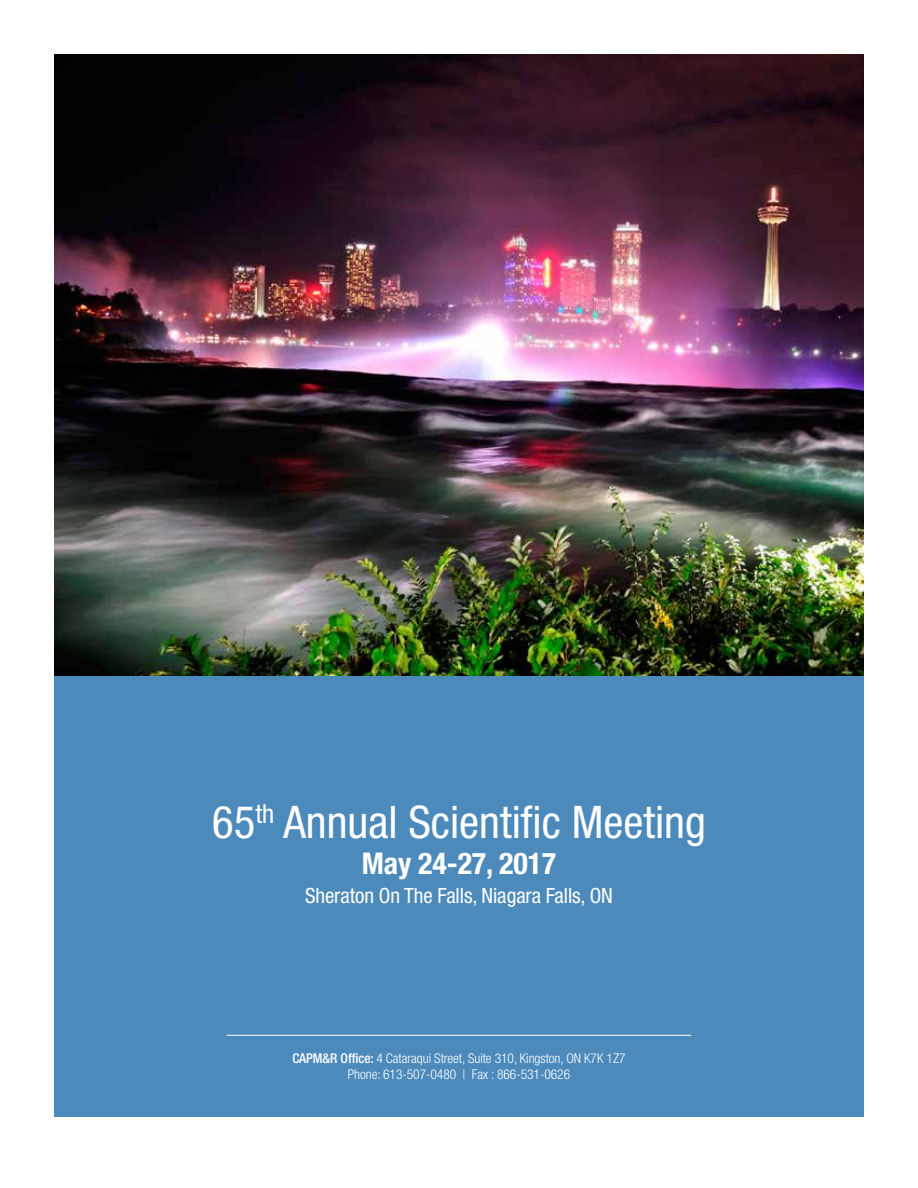
<style>
.page{position:relative;width:918px;height:1188px;background:#fff}
.page>*{position:absolute;margin:0;border:0;box-sizing:border-box;transform-origin:0 0}
.t1{font:condensed 45px "Helvetica Neue";color:#fff}
.t2{font:700 condensed 30px "Helvetica Neue";letter-spacing:-.005em;color:#fff}
.t3{font:condensed 21px "Helvetica Neue";letter-spacing:-.005em;color:#fff}
.t4{font:300 condensed 13.5px/16.2px "Helvetica Neue";letter-spacing:-.005em;color:#fff;text-align:center}
.s1{font-weight:500}
</style>
<div class="page">
<img style="left:54px;top:54px;width:810px;height:622px">
<div style="left:54px;top:676px;width:810px;height:441px;background:#4c8abb"></div>
<hr style="left:227px;top:1035px;width:464px;height:1px;background:#fff">
<h1 class="t1" style="left:212px;top:796px;width:495px">65<sup>th</sup> Annual Scientific Meeting</h1>
<h2 class="t2" style="left:362px;top:845px;width:196px">May 24-27, 2017</h2>
<h3 class="t3" style="left:305px;top:883px;width:309px">Sheraton On The Falls, Niagara Falls, ON</h3>
<p class="t4" style="left:292px;top:1050px;width:335px"><span class="s1">CAPM&amp;R Office:</span> 4 Cataraqui Street, Suite 310, Kingston, ON K7K 1Z7<br>Phone: 613-507-0480 | Fax : 866-531-0626</p>
</div>
